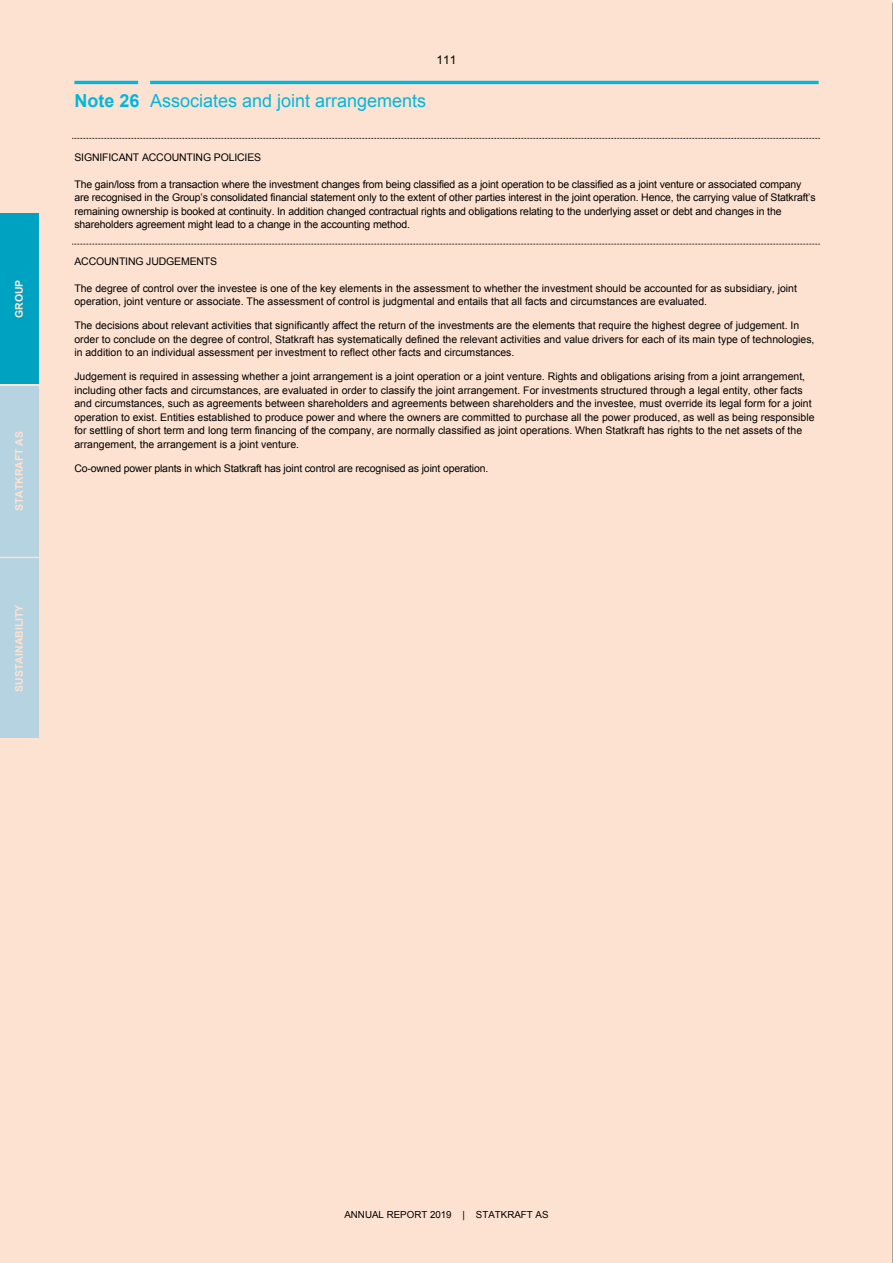
<style>
.page{position:relative;width:893px;height:1263px;background:#fff}
.page>*{position:absolute;margin:0;border:0;box-sizing:border-box;transform-origin:0 0}
.t1{font:18px "Arial";color:#00b8de}
.t2{font:12px "Arial";color:#000}
.t3{font:10.5px/13.5px "Arial";color:#000}
.t4{font:700 10.5px "Arial";color:#fee2d1}
.t5{font:9.75px "Arial";color:#000}
.s1{font-weight:700}
</style>
<div class="page">
<div style="left:0;top:0;width:892px;height:1263px;background:#fee2d1"></div>
<div style="left:0;top:213px;width:38px;height:171px;background:#00a2c2"></div>
<div style="left:0;top:386px;width:38px;height:171px;background:#b5d3e0"></div>
<div style="left:0;top:558px;width:38px;height:180px;background:#b5d3e0"></div>
<hr style="left:0;top:384px;width:38px;height:2px;background:#fee2d1">
<hr style="left:0;top:557px;width:38px;height:1px;background:#fee2d1">
<hr style="left:74px;top:81px;width:64px;height:3px;background:#00b8de">
<hr style="left:150px;top:81px;width:669px;height:3px;background:#00b8de">
<svg style="left:72px;top:138px;width:749px;height:1px"></svg>
<svg style="left:72px;top:244px;width:749px;height:1px"></svg>
<p class="t4" style="left:13px;top:318px;width:40px;rotate:-90deg">GROUP</p>
<p class="t4" style="left:13px;top:511px;width:82px;rotate:-90deg">STATKRAFT AS</p>
<p class="t4" style="left:13px;top:691px;width:88px;rotate:-90deg">SUSTAINABILITY</p>
<h1 class="t1" style="left:74px;top:91px;width:353px"><span class="s1">Note 26</span> Associates and joint arrangements</h1>
<p class="t2" style="left:436px;top:54px;width:22px">111</p>
<p class="t3" style="left:74px;top:150px;width:188px">SIGNIFICANT ACCOUNTING POLICIES</p>
<p class="t3" style="left:74px;top:177px;width:743px">The gain/loss from a transaction where the investment changes from being classified as a joint operation to be classified as a joint venture or associated company are recognised in the Group’s consolidated financial statement only to the extent of other parties interest in the joint operation. Hence, the carrying value of Statkraft’s remaining ownership is booked at continuity. In addition changed contractual rights and obligations relating to the underlying asset or debt and changes in the shareholders agreement might lead to a change in the accounting method.</p>
<p class="t3" style="left:74px;top:254px;width:144px">ACCOUNTING JUDGEMENTS</p>
<p class="t3" style="left:74px;top:281px;width:724px">The degree of control over the investee is one of the key elements in the assessment to whether the investment should be accounted for as subsidiary, joint operation, joint venture or associate. The assessment of control is judgmental and entails that all facts and circumstances are evaluated.</p>
<p class="t3" style="left:74px;top:319px;width:742px">The decisions about relevant activities that significantly affect the return of the investments are the elements that require the highest degree of judgement. In order to conclude on the degree of control, Statkraft has systematically defined the relevant activities and value drivers for each of its main type of technologies, in addition to an individual assessment per investment to reflect other facts and circumstances.</p>
<p class="t3" style="left:74px;top:370px;width:742px">Judgement is required in assessing whether a joint arrangement is a joint operation or a joint venture. Rights and obligations arising from a joint arrangement, including other facts and circumstances, are evaluated in order to classify the joint arrangement. For investments structured through a legal entity, other facts and circumstances, such as agreements between shareholders and agreements between shareholders and the investee, must override its legal form for a joint operation to exist. Entities established to produce power and where the owners are committed to purchase all the power produced, as well as being responsible for settling of short term and long term financing of the company, are normally classified as joint operations. When Statkraft has rights to the net assets of the arrangement, the arrangement is a joint venture.</p>
<p class="t3" style="left:74px;top:461px;width:416px">Co-owned power plants in which Statkraft has joint control are recognised as joint operation.</p>
<p class="t5" style="left:344px;top:1209px;width:206px">ANNUAL REPORT 2019 | STATKRAFT AS</p>
</div>
